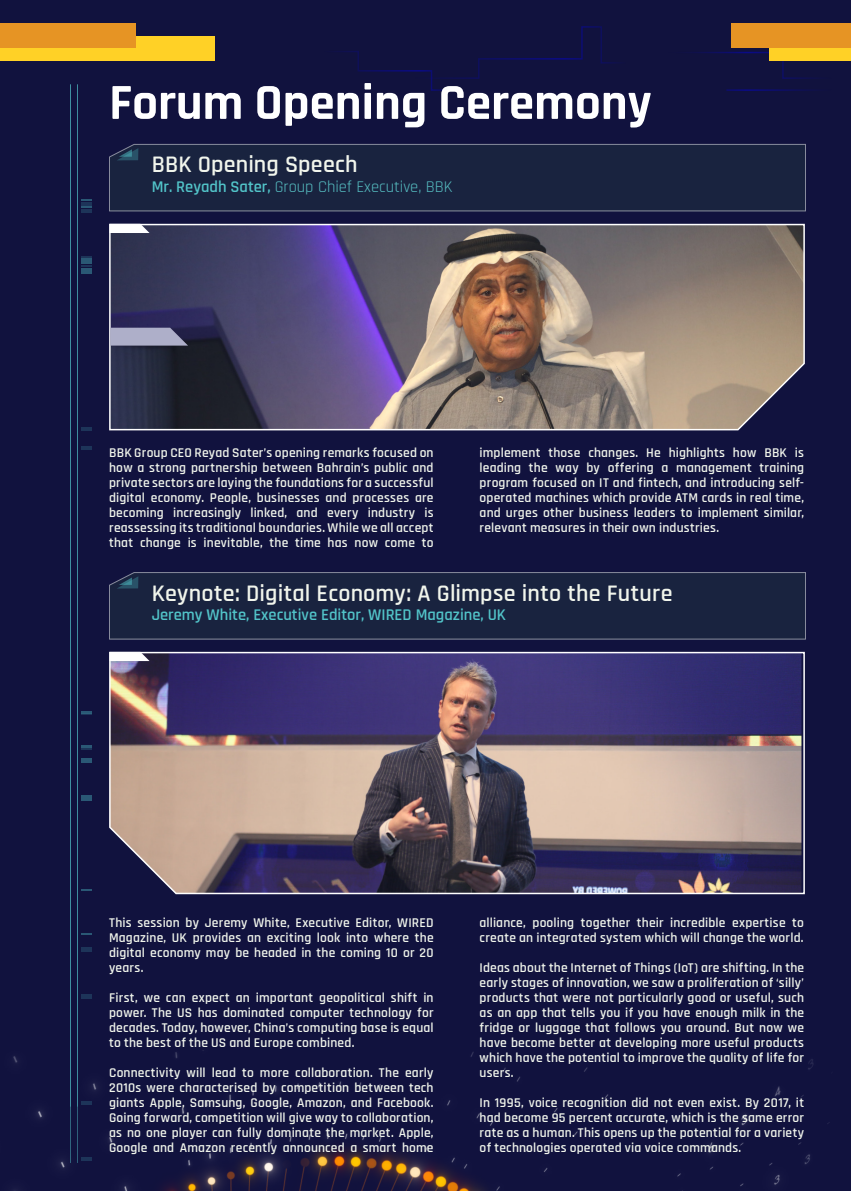
<style>
.page{position:relative;width:851px;height:1191px;background:#fff}
.page>*{position:absolute;margin:0;border:0;box-sizing:border-box;transform-origin:0 0}
.t1{font:700 51px "Rajdhani";color:#fff}
.t2{font:600 24px "Rajdhani";letter-spacing:.01em;color:#f1f5ec}
.t3{font:600 16.5px "Rajdhani";color:#52c4c9}
.t4{font:16.5px "Rajdhani";color:#56bdc1}
.t5{font:600 13.5px/15px "Rajdhani";letter-spacing:.01em;color:#f1f5ec;text-align:justify}
.s1{font-weight:600;color:#52c4c9}
</style>
<div class="page">
<div style="left:0;top:0;width:850px;height:1191px;background:#11123e"></div>
<img style="left:13px;top:1050px;width:817px;height:141px">
<div style="left:0;top:36px;width:215px;height:24px;background:#ffd126"></div>
<div style="left:0;top:24px;width:136px;height:24px;background:#e69424"></div>
<svg style="left:81px;top:1101px;width:11px;height:3px"></svg>
<hr style="left:81px;top:947px;width:11px;height:4px;background:#1d3459">
<div style="left:81px;top:758px;width:11px;height:5px;background:#2a5875"></div>
<svg style="left:81px;top:711px;width:11px;height:4px"></svg>
<hr style="left:81px;top:427px;width:11px;height:4px;background:#1d3459">
<div style="left:81px;top:259px;width:11px;height:5px;background:#2a5875"></div>
<svg style="left:337px;top:26px;width:280px;height:65px"></svg>
<svg style="left:691px;top:51px;width:141px;height:40px"></svg>
<hr style="left:70px;top:84px;width:1px;height:1078px;background:#52c4ca">
<hr style="left:77px;top:84px;width:1px;height:1078px;background:#52c4ca">
<hr style="left:81px;top:1157px;width:11px;height:4px;background:#1d3459">
<div style="left:81px;top:994px;width:11px;height:5px;background:#1d3459"></div>
<div style="left:81px;top:795px;width:11px;height:5px;background:#2a5875"></div>
<svg style="left:81px;top:745px;width:11px;height:5px"></svg>
<hr style="left:81px;top:446px;width:11px;height:4px;background:#1d3459">
<svg style="left:81px;top:265px;width:11px;height:2px"></svg>
<div style="left:81px;top:268px;width:11px;height:6px;background:#2a5875"></div>
<svg style="left:81px;top:199px;width:11px;height:9px"></svg>
<hr style="left:81px;top:209px;width:11px;height:4px;background:#1d3459">
<div style="left:109px;top:144px;width:697px;height:68px;background:#19233f"></div>
<svg style="left:117px;top:148px;width:21px;height:12px"></svg>
<img style="left:109px;top:223px;width:696px;height:208px">
<svg style="left:109px;top:328px;width:79px;height:17px"></svg>
<div style="left:769px;top:36px;width:81px;height:24px;background:#ffd126"></div>
<div style="left:731px;top:24px;width:119px;height:24px;background:#e69424"></div>
<div style="left:109px;top:572px;width:697px;height:68px;background:#19233f"></div>
<svg style="left:117px;top:576px;width:21px;height:12px"></svg>
<img style="left:109px;top:651px;width:696px;height:244px">
<svg style="left:109px;top:652px;width:40px;height:9px"></svg>
<svg style="left:109px;top:224px;width:40px;height:9px"></svg>
<p class="t1" style="left:109px;top:71px;width:544px">Forum Opening Ceremony</p>
<p class="t2" style="left:152px;top:150px;width:207px">BBK Opening Speech</p>
<p class="t4" style="left:152px;top:178px;width:302px"><span class="s1">Mr. Reyadh Sater,</span> Group Chief Executive, BBK</p>
<p class="t5" style="left:109px;top:445px;width:326px">BBK Group CEO Reyad Sater’s opening remarks focused on how a strong partnership between Bahrain’s public and private sectors are laying the foundations for a successful digital economy. People, businesses and processes are becoming increasingly linked, and every industry is reassessing its traditional boundaries. While we all accept that change is inevitable, the time has now come to</p>
<p class="t5" style="left:479px;top:445px;width:326px">implement those changes. He highlights how BBK is leading the way by offering a management training program focused on IT and fintech, and introducing self&shy;operated machines which provide ATM cards in real time, and urges other business leaders to implement similar, relevant measures in their own industries.</p>
<p class="t2" style="left:152px;top:578px;width:522px">Keynote: Digital Economy: A Glimpse into the Future</p>
<p class="t3" style="left:152px;top:605px;width:356px">Jeremy White, Executive Editor, WIRED Magazine, UK</p>
<p class="t5" style="left:109px;top:915px;width:326px">This session by Jeremy White, Executive Editor, WIRED Magazine, UK provides an exciting look into where the digital economy may be headed in the coming 10 or 20 years.</p>
<p class="t5" style="left:109px;top:990px;width:326px">First, we can expect an important geopolitical shift in power. The US has dominated computer technology for decades. Today, however, China’s computing base is equal to the best of the US and Europe combined.</p>
<p class="t5" style="left:109px;top:1065px;width:326px">Connectivity will lead to more collaboration. The early 2010s were characterised by competition between tech giants Apple, Samsung, Google, Amazon, and Facebook.<br>Going forward, competition will give way to collaboration, as no one player can fully dominate the market. Apple, Google and Amazon recently announced a smart home</p>
<p class="t5" style="left:479px;top:915px;width:326px">alliance, pooling together their incredible expertise to create an integrated system which will change the world.</p>
<p class="t5" style="left:479px;top:960px;width:326px">Ideas about the Internet of Things (IoT) are shifting. In the early stages of innovation, we saw a proliferation of ‘silly’ products that were not particularly good or useful, such as an app that tells you if you have enough milk in the fridge or luggage that follows you around. But now we have become better at developing more useful products which have the potential to improve the quality of life for users.</p>
<p class="t5" style="left:479px;top:1095px;width:326px">In 1995, voice recognition did not even exist. By 2017, it had become 95 percent accurate, which is the same error rate as a human. This opens up the potential for a variety of technologies operated via voice commands.</p>
</div>
